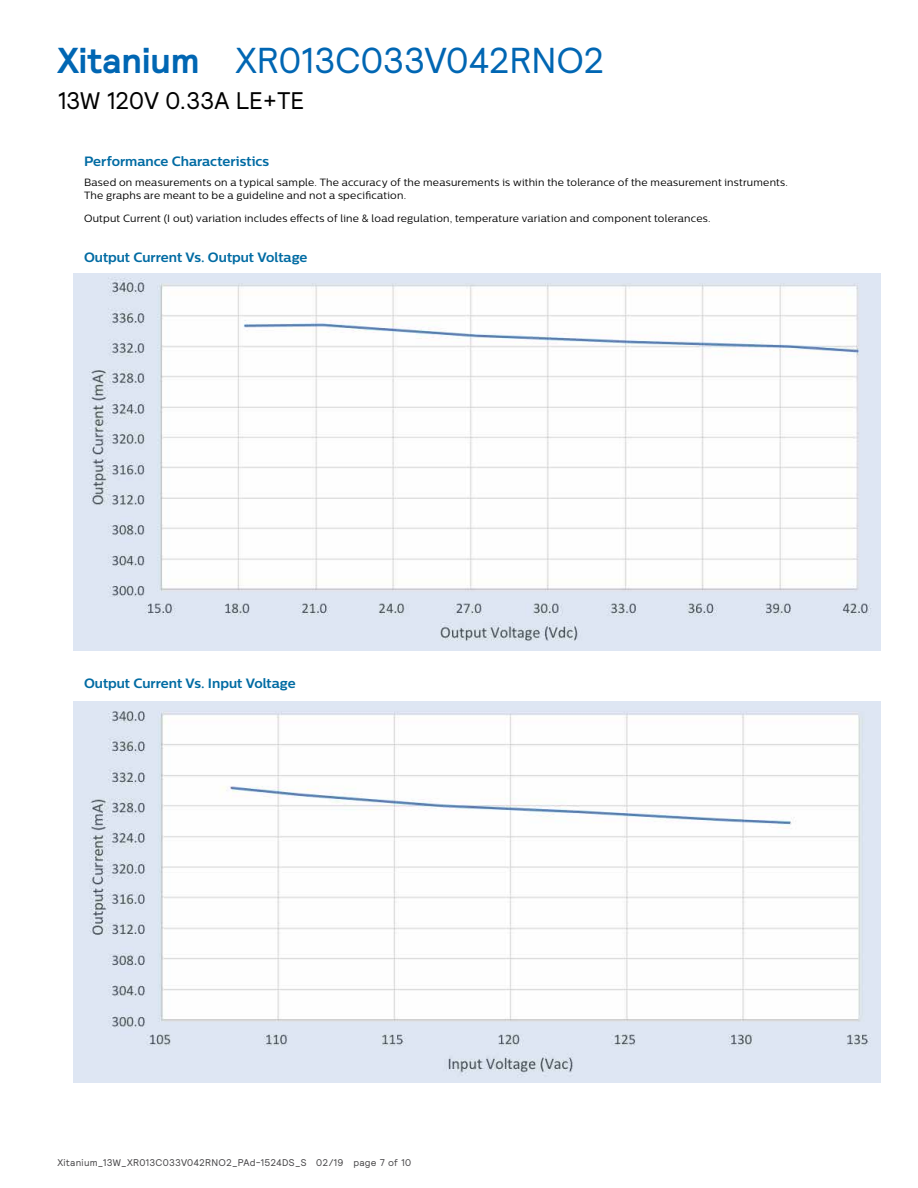
<style>
.page{position:relative;width:918px;height:1188px;background:#fff}
.page>*{position:absolute;margin:0;border:0;box-sizing:border-box;transform-origin:0 0}
.t1{font:36px "Relative";letter-spacing:-.015em;color:#0066b3}
.t2{font:24px "Relative";letter-spacing:-.015em;color:#000}
.t3{font:700 13.5px "Centrale Sans";letter-spacing:-.005em;color:#006ba3}
.t4{font:10.5px/13.5px "Centrale Sans";letter-spacing:.02em;color:#000}
.t5{font:9.75px "Relative";letter-spacing:.02em;color:#464547}
.s1{font-weight:700}
</style>
<div class="page">
<img style="left:74px;top:274px;width:806px;height:377px">
<img style="left:74px;top:701px;width:806px;height:382px">
<h1 class="t1" style="left:57px;top:37px;width:549px"><span class="s1">Xitanium</span> XR013C033V042RNO2</h1>
<h2 class="t2" style="left:57px;top:85px;width:249px">13W 120V 0.33A LE+TE</h2>
<p class="t3" style="left:84px;top:153px;width:187px">Performance Characteristics</p>
<p class="t4" style="left:84px;top:175px;width:706px">Based on measurements on a typical sample. The accuracy of the measurements is within the tolerance of the measurement instruments.<br>The graphs are meant to be a guideline and not a specification.</p>
<p class="t4" style="left:84px;top:212px;width:628px">Output Current (I out) variation includes effects of line &amp; load regulation, temperature variation and component tolerances.</p>
<p class="t3" style="left:84px;top:249px;width:225px">Output Current Vs. Output Voltage</p>
<p class="t3" style="left:84px;top:675px;width:213px">Output Current Vs. Input Voltage</p>
<p class="t5" style="left:57px;top:1156px;width:355px">Xitanium_13W_XR013C033V042RNO2_PAd-1524DS_S 02/19 page 7 of 10</p>
</div>
